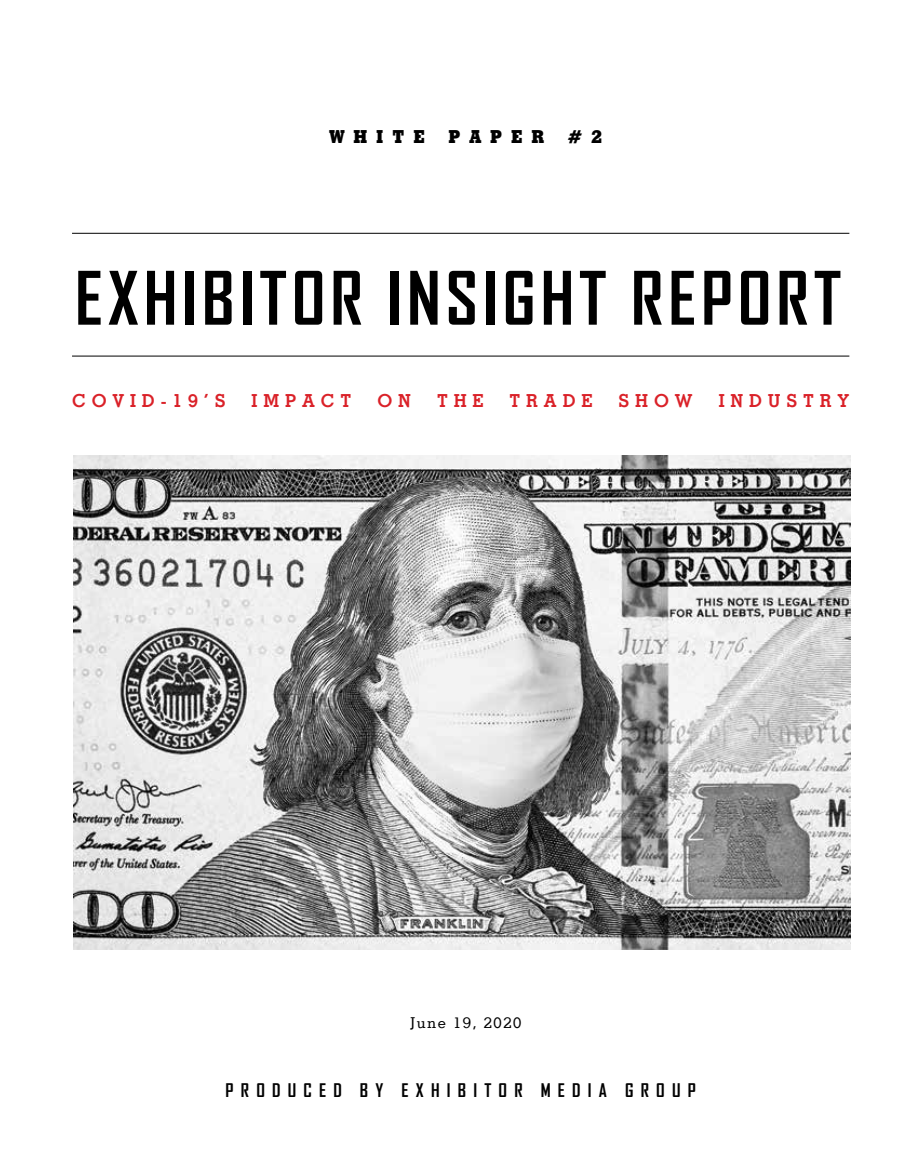
<style>
.page{position:relative;width:918px;height:1175px;background:#fff}
.page>*{position:absolute;margin:0;border:0;box-sizing:border-box;transform-origin:0 0}
.t1{font:700 70.5px "Agency";letter-spacing:.07em;color:#000}
.t2{font:700 18px "Stymie";letter-spacing:.325em;color:#da2128}
.t3{font:700 18px "Agency";letter-spacing:.4em;color:#000}
.t4{font:800 18px "Stymie";letter-spacing:.5em;color:#000}
.t5{font:500 15px "Stymie";letter-spacing:.1em;color:#000}
</style>
<div class="page">
<hr style="left:72px;top:233px;width:777px;height:1px;background:#000">
<hr style="left:72px;top:356px;width:777px;height:1px;background:#000">
<img style="left:74px;top:455px;width:776px;height:494px">
<p class="t4" style="left:329px;top:125px;width:97px">WHITE</p>
<p class="t4" style="left:449px;top:125px;width:97px">PAPER</p>
<p class="t4" style="left:568px;top:125px;width:36px"># 2</p>
<h1 class="t1" style="left:75px;top:259px;width:768px">EXHIBITOR INSIGHT REPORT</h1>
<p class="t2" style="left:72px;top:389px;width:155px">COVID-19’S</p>
<p class="t2" style="left:252px;top:389px;width:101px">IMPACT</p>
<p class="t2" style="left:377px;top:389px;width:35px">O N</p>
<p class="t2" style="left:437px;top:389px;width:48px">THE</p>
<p class="t2" style="left:510px;top:389px;width:84px">TRADE</p>
<p class="t2" style="left:619px;top:389px;width:76px">SHOW</p>
<p class="t2" style="left:719px;top:389px;width:132px">INDUSTRY</p>
<p class="t5" style="left:411px;top:1013px;width:112px">June 19, 2020</p>
<p class="t3" style="left:226px;top:1080px;width:472px">PRODUCED BY EXHIBITOR MEDIA GROUP</p>
</div>
